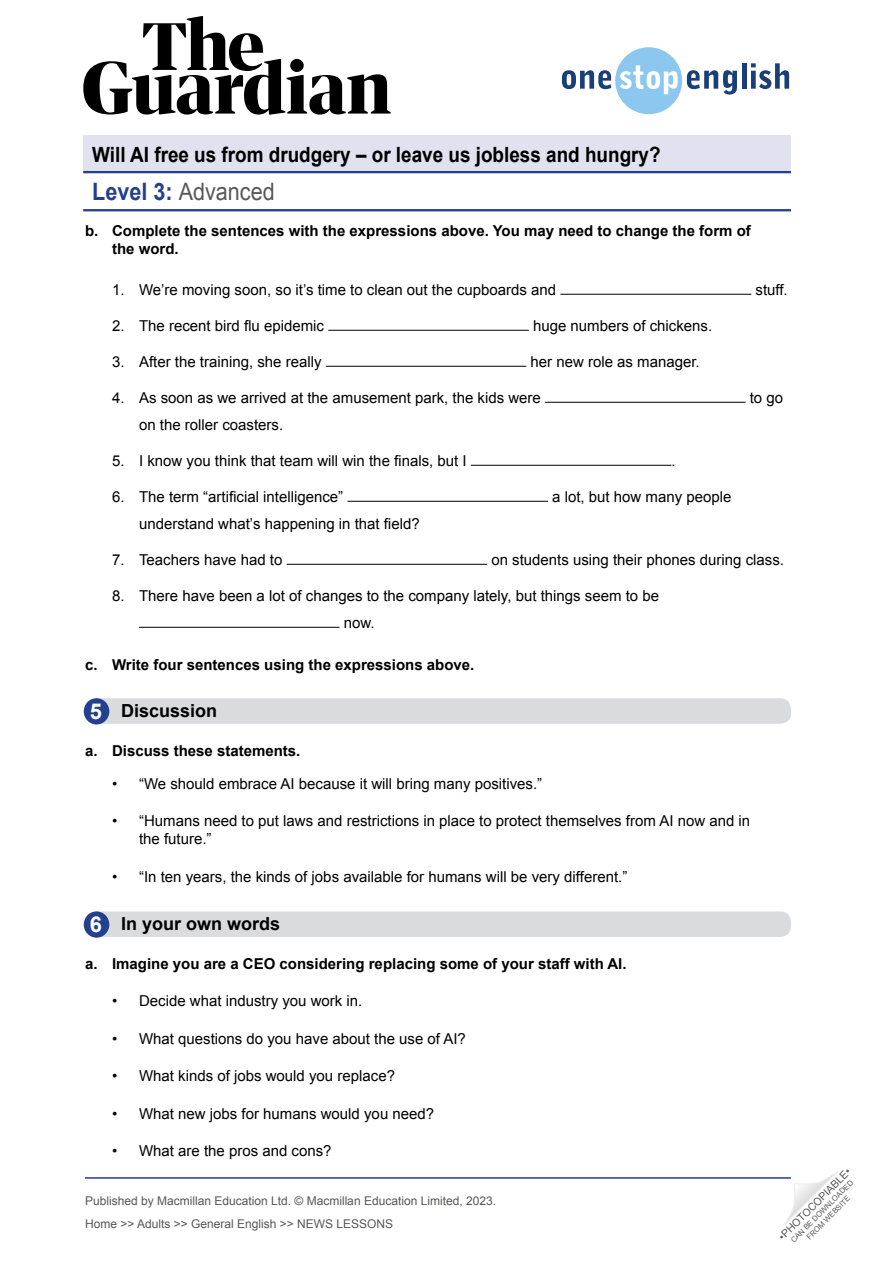
<style>
.page{position:relative;width:893px;height:1263px;background:#fff}
.page>*{position:absolute;margin:0;border:0;box-sizing:border-box;transform-origin:0 0}
.t1{font:24px "Arial";color:#58585a;scale:.9 1}
.WS__Exercise_title{font:700 21.9px "Arial";color:#fff}
.t2{font:700 21px "Arial";color:#000;scale:.9 1}
.WS__Exercise_title-2{font:700 18px "Arial";color:#000}
.t3{font:15px/27px "Arial";color:#000}
.t4{font:700 15px/18px "Arial";color:#000}
.t5{font:12px/23px "Arial";color:#575756}
.t6{font:10.5px "Arial";color:#575756}
.t7{font:7.5px/9px "Arial";color:#575756;text-align:center}
.s1{font-weight:700;color:#23408f}
</style>
<div class="page">
<svg style="left:783px;top:1171px;width:55px;height:55px"></svg>
<svg style="left:83px;top:16px;width:308px;height:99px"></svg>
<svg style="left:562px;top:47px;width:175px;height:67px"></svg>
<hr style="left:742px;top:63px;width:4px;height:26px;background:#1a3e78">
<svg style="left:751px;top:63px;width:38px;height:26px"></svg>
<hr style="left:85px;top:1177px;width:706px;height:2px;background:#23408f">
<div style="left:83px;top:136px;width:708px;height:37px;background:#e1e1ef"></div>
<hr style="left:83px;top:171px;width:708px;height:2px;background:#23408f">
<hr style="left:83px;top:209px;width:708px;height:2px;background:#23408f">
<div style="left:85px;top:698px;width:706px;height:26px;background:#dadbdc;border-radius:10px"></div>
<div style="left:85px;top:911px;width:706px;height:26px;background:#dadbdc;border-radius:10px"></div>
<div style="left:84px;top:698px;width:25px;height:26px;background:#23408f;border-radius:50%"></div>
<div style="left:84px;top:911px;width:25px;height:27px;background:#23408f;border-radius:50%"></div>
<hr style="left:560px;top:294px;width:191px;height:1px;background:#000">
<hr style="left:328px;top:330px;width:201px;height:1px;background:#000">
<hr style="left:326px;top:366px;width:200px;height:1px;background:#000">
<hr style="left:545px;top:402px;width:201px;height:1px;background:#000">
<hr style="left:471px;top:465px;width:200px;height:1px;background:#000">
<hr style="left:347px;top:501px;width:201px;height:1px;background:#000">
<hr style="left:287px;top:564px;width:200px;height:1px;background:#000">
<hr style="left:139px;top:627px;width:201px;height:1px;background:#000">
<h3 class="t2" style="left:92px;top:141px;width:633px">Will AI free us from drudgery – or leave us jobless and hungry?</h3>
<h1 class="t1" style="left:92px;top:176px;width:204px"><span class="s1">Level 3:</span> Advanced</h1>
<p class="t4" style="left:112px;top:222px;width:640px;text-indent:-27px">b. Complete the sentences with the expressions above. You may need to change the form of the word.</p>
<p class="t3" style="left:112px;top:276px;width:446px">1. We’re moving soon, so it’s time to clean out the cupboards and</p>
<p class="t3" style="left:756px;top:276px;width:34px">stuff.</p>
<p class="t3" style="left:112px;top:312px;width:214px">2. The recent bird flu epidemic</p>
<p class="t3" style="left:533px;top:312px;width:181px">huge numbers of chickens.</p>
<p class="t3" style="left:112px;top:348px;width:211px">3. After the training, she really</p>
<p class="t3" style="left:530px;top:348px;width:171px">her new role as manager.</p>
<p class="t3" style="left:112px;top:384px;width:430px">4. As soon as we arrived at the amusement park, the kids were</p>
<p class="t3" style="left:750px;top:384px;width:35px">to go</p>
<p class="t3" style="left:139px;top:411px;width:146px">on the roller coasters.</p>
<p class="t3" style="left:112px;top:447px;width:356px">5. I know you think that team will win the finals, but I</p>
<p class="t3" style="left:671px;top:447px;width:6px">.</p>
<p class="t3" style="left:112px;top:483px;width:233px">6. The term “artificial intelligence”</p>
<p class="t3" style="left:552px;top:483px;width:181px">a lot, but how many people</p>
<p class="t3" style="left:139px;top:510px;width:282px">understand what’s happening in that field?</p>
<p class="t3" style="left:112px;top:546px;width:172px">7. Teachers have had to</p>
<p class="t3" style="left:491px;top:546px;width:294px">on students using their phones during class.</p>
<p class="t3" style="left:344px;top:582px;width:317px;text-indent:-232px">8. There have been a lot of changes to the company lately, but things seem to be now.</p>
<p class="t4" style="left:85px;top:656px;width:391px">c. Write four sentences using the expressions above.</p>
<p class="WS__Exercise_title-2" style="left:121px;top:699px;width:98px">Discussion</p>
<p class="t4" style="left:85px;top:742px;width:217px">a. Discuss these statements.</p>
<p class="t3" style="left:112px;top:770px;width:432px">• “We should embrace AI because it will bring many positives.”</p>
<p class="t3" style="left:139px;top:812px;width:613px;line-height:18px;text-indent:-27px">• “Humans need to put laws and restrictions in place to protect themselves from AI now and in the future.”</p>
<p class="t3" style="left:112px;top:863px;width:517px">• “In ten years, the kinds of jobs available for humans will be very different.”</p>
<p class="WS__Exercise_title-2" style="left:121px;top:911px;width:161px">In your own words</p>
<p class="t4" style="left:85px;top:955px;width:543px">a. Imagine you are a CEO considering replacing some of your staff with AI.</p>
<p class="t3" style="left:112px;top:987px;width:252px">• Decide what industry you work in.</p>
<p class="t3" style="left:112px;top:1025px;width:355px">• What questions do you have about the use of AI?</p>
<p class="t3" style="left:112px;top:1062px;width:284px">• What kinds of jobs would you replace?</p>
<p class="t3" style="left:112px;top:1100px;width:324px">• What new jobs for humans would you need?</p>
<p class="t3" style="left:112px;top:1137px;width:221px">• What are the pros and cons?</p>
<p class="WS__Exercise_title" style="left:90px;top:696px;width:14px">5</p>
<p class="WS__Exercise_title" style="left:90px;top:910px;width:14px">6</p>
<p class="t5" style="left:85px;top:1189px;width:413px">Published by Macmillan Education Ltd. © Macmillan Education Limited, 2023.<br>Home &gt;&gt; Adults &gt;&gt; General English &gt;&gt; NEWS LESSONS</p>
<p class="t6" style="left:776px;top:1233px;width:99px;rotate:-45deg">•PHOTOCOPIABLE•</p>
<p class="t7" style="left:789px;top:1238px;width:86px;rotate:-45deg">CAN BE DOWNLOADED<br>FROM WEBSITE</p>
</div>
